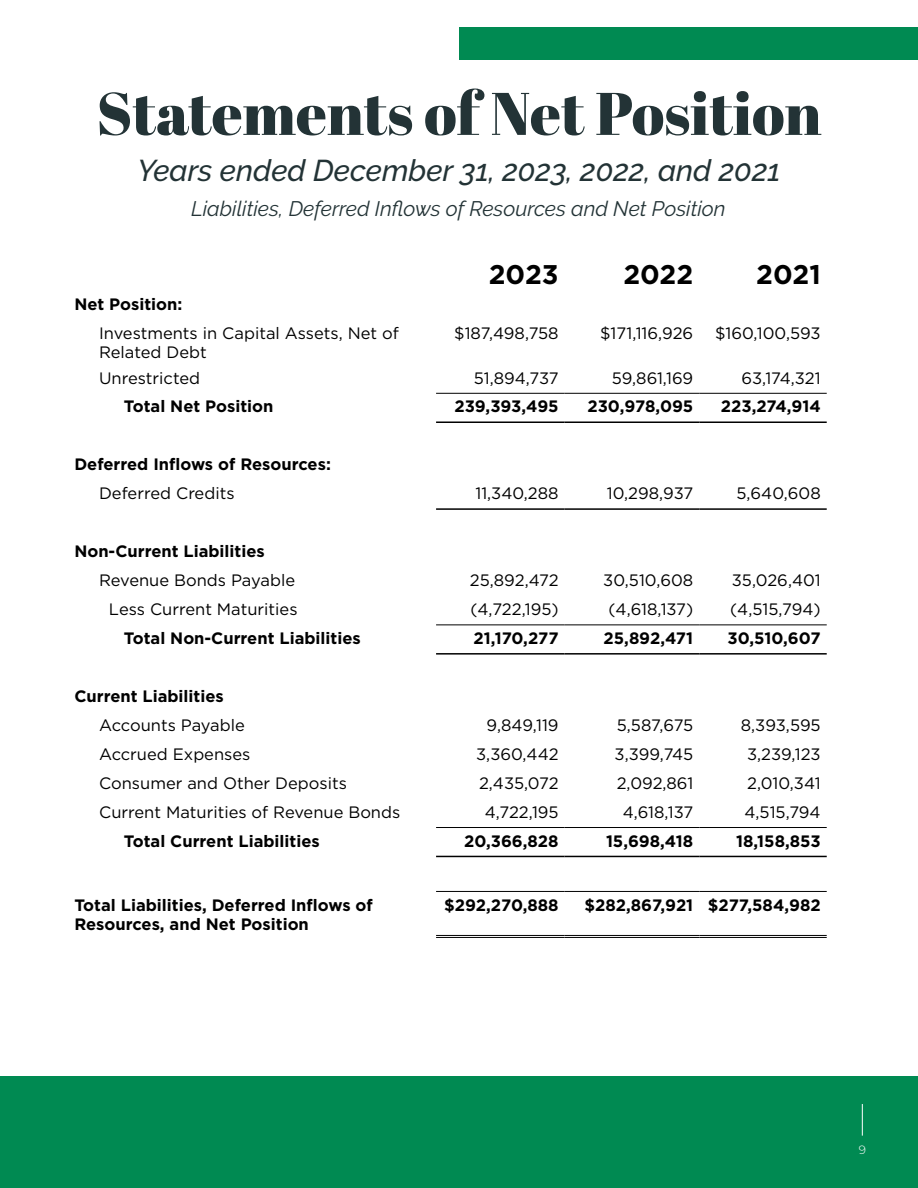
<style>
.page{position:relative;width:918px;height:1188px;background:#fff}
.page>*{position:absolute;margin:0;border:0;box-sizing:border-box;transform-origin:0 0}
.t1{font:60px "Abril Fatface";color:#233336}
.t2{font:italic 500 30px "Raleway";color:#233336}
.t3{font:700 27px "Gotham";color:#000}
.t4{font:italic 21px "Raleway";color:#233336}
.t5{font:16.5px/19.8px "Gotham";color:#000}
.t6{font:700 16.5px/19.8px "Gotham";color:#000}
.t7{font:300 12px "Montserrat";color:#fff}
</style>
<div class="page">
<div style="left:0;top:1076px;width:918px;height:112px;background:#008a52"></div>
<hr style="left:436px;top:421px;width:129px;height:2px;background:#000">
<hr style="left:565px;top:421px;width:134px;height:2px;background:#000">
<hr style="left:699px;top:421px;width:128px;height:2px;background:#000">
<hr style="left:436px;top:393px;width:129px;height:1px;background:#000">
<hr style="left:565px;top:393px;width:134px;height:1px;background:#000">
<hr style="left:699px;top:393px;width:128px;height:1px;background:#000">
<hr style="left:436px;top:508px;width:129px;height:2px;background:#000">
<hr style="left:565px;top:508px;width:134px;height:2px;background:#000">
<hr style="left:699px;top:508px;width:128px;height:2px;background:#000">
<hr style="left:436px;top:625px;width:129px;height:1px;background:#000">
<hr style="left:565px;top:625px;width:134px;height:1px;background:#000">
<hr style="left:699px;top:625px;width:128px;height:1px;background:#000">
<hr style="left:436px;top:653px;width:129px;height:2px;background:#000">
<hr style="left:565px;top:653px;width:134px;height:2px;background:#000">
<hr style="left:699px;top:653px;width:128px;height:2px;background:#000">
<hr style="left:436px;top:827px;width:129px;height:1px;background:#000">
<hr style="left:565px;top:827px;width:134px;height:1px;background:#000">
<hr style="left:699px;top:827px;width:128px;height:1px;background:#000">
<hr style="left:436px;top:856px;width:129px;height:1px;background:#000">
<hr style="left:565px;top:856px;width:134px;height:1px;background:#000">
<hr style="left:699px;top:856px;width:128px;height:1px;background:#000">
<hr style="left:436px;top:891px;width:129px;height:1px;background:#000">
<hr style="left:565px;top:891px;width:134px;height:1px;background:#000">
<hr style="left:699px;top:891px;width:128px;height:1px;background:#000">
<hr style="left:436px;top:935px;width:129px;height:1px;background:#000">
<hr style="left:436px;top:937px;width:129px;height:1px;background:#000">
<hr style="left:565px;top:935px;width:134px;height:1px;background:#000">
<hr style="left:565px;top:937px;width:134px;height:1px;background:#000">
<hr style="left:699px;top:935px;width:128px;height:1px;background:#000">
<hr style="left:699px;top:937px;width:128px;height:1px;background:#000">
<hr style="left:862px;top:1104px;width:1px;height:32px;background:#fff">
<div style="left:459px;top:27px;width:459px;height:32px;background:#008a52"></div>
<h1 class="t1" style="left:96px;top:71px;width:727px">Statements of Net Position</h1>
<h2 class="t2" style="left:138px;top:153px;width:644px">Years ended December 31, 2023, 2022, and 2021</h2>
<p class="t4" style="left:191px;top:196px;width:536px">Liabilities, Deferred Inflows of Resources and Net Position</p>
<h3 class="t3" style="left:489px;top:257px;width:71px">2023</h3>
<h3 class="t3" style="left:623px;top:257px;width:71px">2022</h3>
<h3 class="t3" style="left:756px;top:257px;width:66px">2021</h3>
<p class="t6" style="left:74px;top:294px;width:110px">Net Position:</p>
<p class="t5" style="left:99px;top:322px;width:301px">Investments in Capital Assets, Net of<br>Related Debt</p>
<p class="t5" style="left:454px;top:322px;width:106px">$187,498,758</p>
<p class="t5" style="left:600px;top:322px;width:95px">$171,116,926</p>
<p class="t5" style="left:715px;top:322px;width:107px">$160,100,593</p>
<p class="t5" style="left:99px;top:367px;width:103px">Unrestricted</p>
<p class="t5" style="left:474px;top:367px;width:86px">51,894,737</p>
<p class="t5" style="left:612px;top:367px;width:83px">59,861,169</p>
<p class="t5" style="left:742px;top:367px;width:81px">63,174,321</p>
<p class="t6" style="left:124px;top:397px;width:151px">Total Net Position</p>
<p class="t6" style="left:454px;top:397px;width:106px">239,393,495</p>
<p class="t6" style="left:587px;top:397px;width:107px">230,978,095</p>
<p class="t6" style="left:721px;top:397px;width:101px">223,274,914</p>
<p class="t6" style="left:74px;top:455px;width:258px">Deferred Inflows of Resources:</p>
<p class="t5" style="left:99px;top:483px;width:137px">Deferred Credits</p>
<p class="t5" style="left:475px;top:483px;width:85px">11,340,288</p>
<p class="t5" style="left:607px;top:483px;width:88px">10,298,937</p>
<p class="t5" style="left:736px;top:483px;width:86px">5,640,608</p>
<p class="t6" style="left:74px;top:541px;width:192px">Non-Current Liabilities</p>
<p class="t5" style="left:99px;top:570px;width:198px">Revenue Bonds Payable</p>
<p class="t5" style="left:470px;top:570px;width:90px">25,892,472</p>
<p class="t5" style="left:603px;top:570px;width:92px">30,510,608</p>
<p class="t5" style="left:732px;top:570px;width:90px">35,026,401</p>
<p class="t5" style="left:109px;top:599px;width:190px">Less Current Maturities</p>
<p class="t5" style="left:470px;top:599px;width:90px">(4,722,195)</p>
<p class="t5" style="left:608px;top:599px;width:86px">(4,618,137)</p>
<p class="t5" style="left:730px;top:599px;width:92px">(4,515,794)</p>
<p class="t6" style="left:124px;top:628px;width:238px">Total Non-Current Liabilities</p>
<p class="t6" style="left:474px;top:628px;width:87px">21,170,277</p>
<p class="t6" style="left:604px;top:628px;width:91px">25,892,471</p>
<p class="t6" style="left:727px;top:628px;width:95px">30,510,607</p>
<p class="t6" style="left:74px;top:686px;width:151px">Current Liabilities</p>
<p class="t5" style="left:99px;top:715px;width:147px">Accounts Payable</p>
<p class="t5" style="left:487px;top:715px;width:74px">9,849,119</p>
<p class="t5" style="left:617px;top:715px;width:78px">5,587,675</p>
<p class="t5" style="left:741px;top:715px;width:81px">8,393,595</p>
<p class="t5" style="left:99px;top:744px;width:153px">Accrued Expenses</p>
<p class="t5" style="left:476px;top:744px;width:84px">3,360,442</p>
<p class="t5" style="left:615px;top:744px;width:80px">3,399,745</p>
<p class="t5" style="left:747px;top:744px;width:75px">3,239,123</p>
<p class="t5" style="left:99px;top:773px;width:249px">Consumer and Other Deposits</p>
<p class="t5" style="left:479px;top:773px;width:81px">2,435,072</p>
<p class="t5" style="left:617px;top:773px;width:78px">2,092,861</p>
<p class="t5" style="left:747px;top:773px;width:75px">2,010,341</p>
<p class="t5" style="left:99px;top:802px;width:303px">Current Maturities of Revenue Bonds</p>
<p class="t5" style="left:485px;top:802px;width:75px">4,722,195</p>
<p class="t5" style="left:623px;top:802px;width:72px">4,618,137</p>
<p class="t5" style="left:744px;top:802px;width:78px">4,515,794</p>
<p class="t6" style="left:124px;top:831px;width:197px">Total Current Liabilities</p>
<p class="t6" style="left:464px;top:831px;width:96px">20,366,828</p>
<p class="t6" style="left:606px;top:831px;width:89px">15,698,418</p>
<p class="t6" style="left:736px;top:831px;width:86px">18,158,853</p>
<p class="t6" style="left:74px;top:895px;width:300px">Total Liabilities, Deferred Inflows of<br>Resources, and Net Position</p>
<p class="t6" style="left:444px;top:895px;width:116px">$292,270,888</p>
<p class="t6" style="left:585px;top:895px;width:238px">$282,867,921 $277,584,982</p>
<p class="t7" style="left:859px;top:1142px;width:9px">9</p>
</div>
